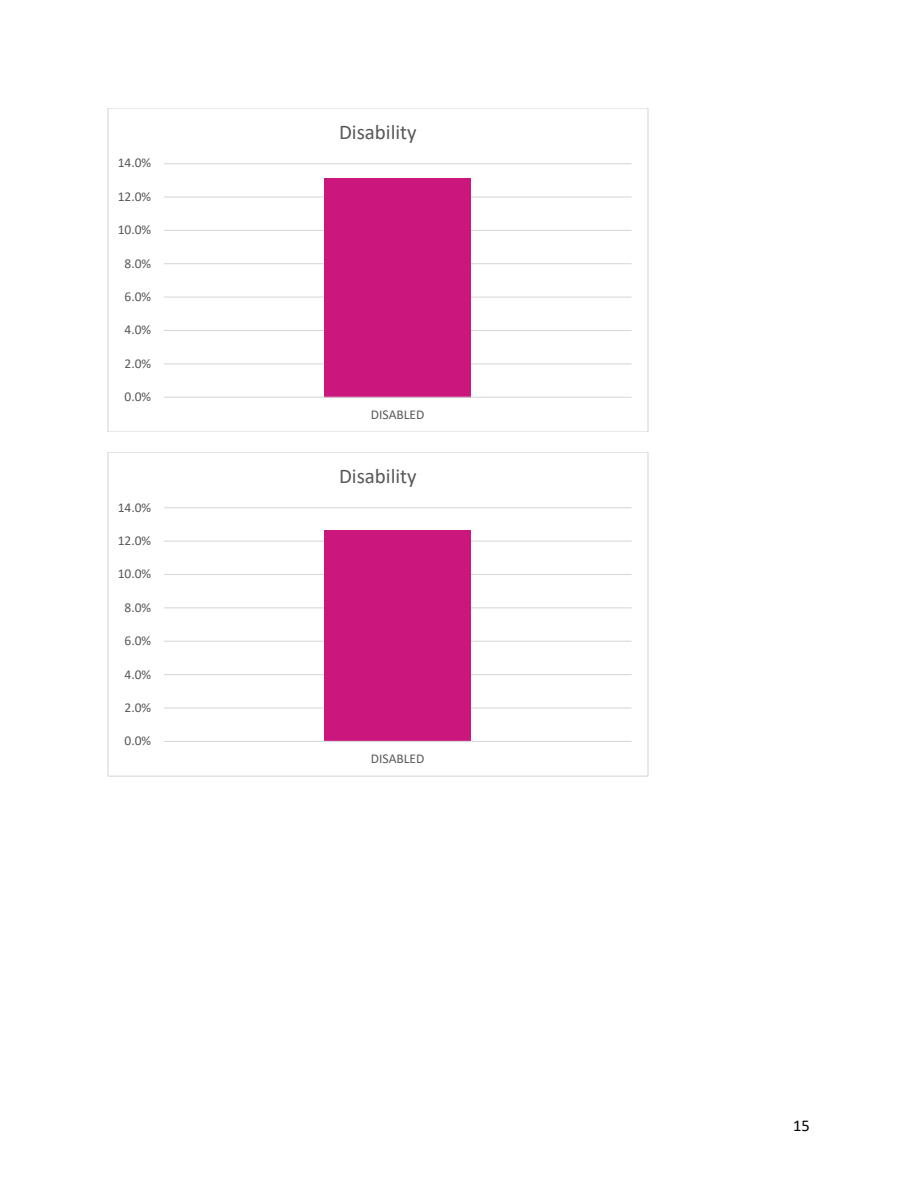
<style>
.page{position:relative;width:918px;height:1188px;background:#fff}
.page>*{position:absolute;margin:0;border:0;box-sizing:border-box;transform-origin:0 0}
.t1{font:21px "Calibri";color:#595959}
.t2{font:16.5px "Calibri";color:#000}
.t3{font:13.5px "Calibri";color:#595959}
</style>
<div class="page">
<hr style="left:164px;top:363px;width:468px;height:1px;background:#d9d9d9">
<hr style="left:164px;top:330px;width:468px;height:1px;background:#d9d9d9">
<hr style="left:164px;top:297px;width:468px;height:1px;background:#d9d9d9">
<hr style="left:164px;top:263px;width:468px;height:1px;background:#d9d9d9">
<hr style="left:164px;top:230px;width:468px;height:1px;background:#d9d9d9">
<hr style="left:164px;top:196px;width:468px;height:2px;background:#d9d9d9">
<hr style="left:164px;top:163px;width:468px;height:1px;background:#d9d9d9">
<div style="left:324px;top:178px;width:147px;height:219px;background:#cb177d"></div>
<hr style="left:164px;top:397px;width:468px;height:1px;background:#d9d9d9">
<hr style="left:164px;top:707px;width:468px;height:2px;background:#d9d9d9">
<hr style="left:164px;top:674px;width:468px;height:1px;background:#d9d9d9">
<hr style="left:164px;top:641px;width:468px;height:1px;background:#d9d9d9">
<hr style="left:164px;top:607px;width:468px;height:1px;background:#d9d9d9">
<hr style="left:164px;top:574px;width:468px;height:1px;background:#d9d9d9">
<hr style="left:164px;top:541px;width:468px;height:1px;background:#d9d9d9">
<hr style="left:164px;top:507px;width:468px;height:1px;background:#d9d9d9">
<div style="left:324px;top:530px;width:147px;height:211px;background:#cb177d"></div>
<hr style="left:164px;top:741px;width:468px;height:1px;background:#d9d9d9">
<p class="t3" style="left:118px;top:157px;width:35px">14.0%</p>
<p class="t3" style="left:118px;top:191px;width:35px">12.0%</p>
<p class="t3" style="left:118px;top:224px;width:35px">10.0%</p>
<p class="t3" style="left:125px;top:258px;width:28px">8.0%</p>
<p class="t3" style="left:125px;top:291px;width:28px">6.0%</p>
<p class="t3" style="left:125px;top:324px;width:28px">4.0%</p>
<p class="t3" style="left:125px;top:358px;width:28px">2.0%</p>
<p class="t3" style="left:125px;top:391px;width:28px">0.0%</p>
<p class="t3" style="left:118px;top:502px;width:35px">14.0%</p>
<p class="t3" style="left:118px;top:535px;width:35px">12.0%</p>
<p class="t3" style="left:118px;top:568px;width:35px">10.0%</p>
<p class="t3" style="left:125px;top:602px;width:28px">8.0%</p>
<p class="t3" style="left:125px;top:635px;width:28px">6.0%</p>
<p class="t3" style="left:125px;top:668px;width:28px">4.0%</p>
<p class="t3" style="left:125px;top:702px;width:28px">2.0%</p>
<p class="t3" style="left:125px;top:735px;width:28px">0.0%</p>
<h1 class="t1" style="left:339px;top:123px;width:79px">Disability</h1>
<p class="t3" style="left:371px;top:409px;width:55px">DISABLED</p>
<h1 class="t1" style="left:339px;top:468px;width:79px">Disability</h1>
<p class="t3" style="left:371px;top:753px;width:55px">DISABLED</p>
<p class="t2" style="left:793px;top:1119px;width:18px">15</p>
</div>
